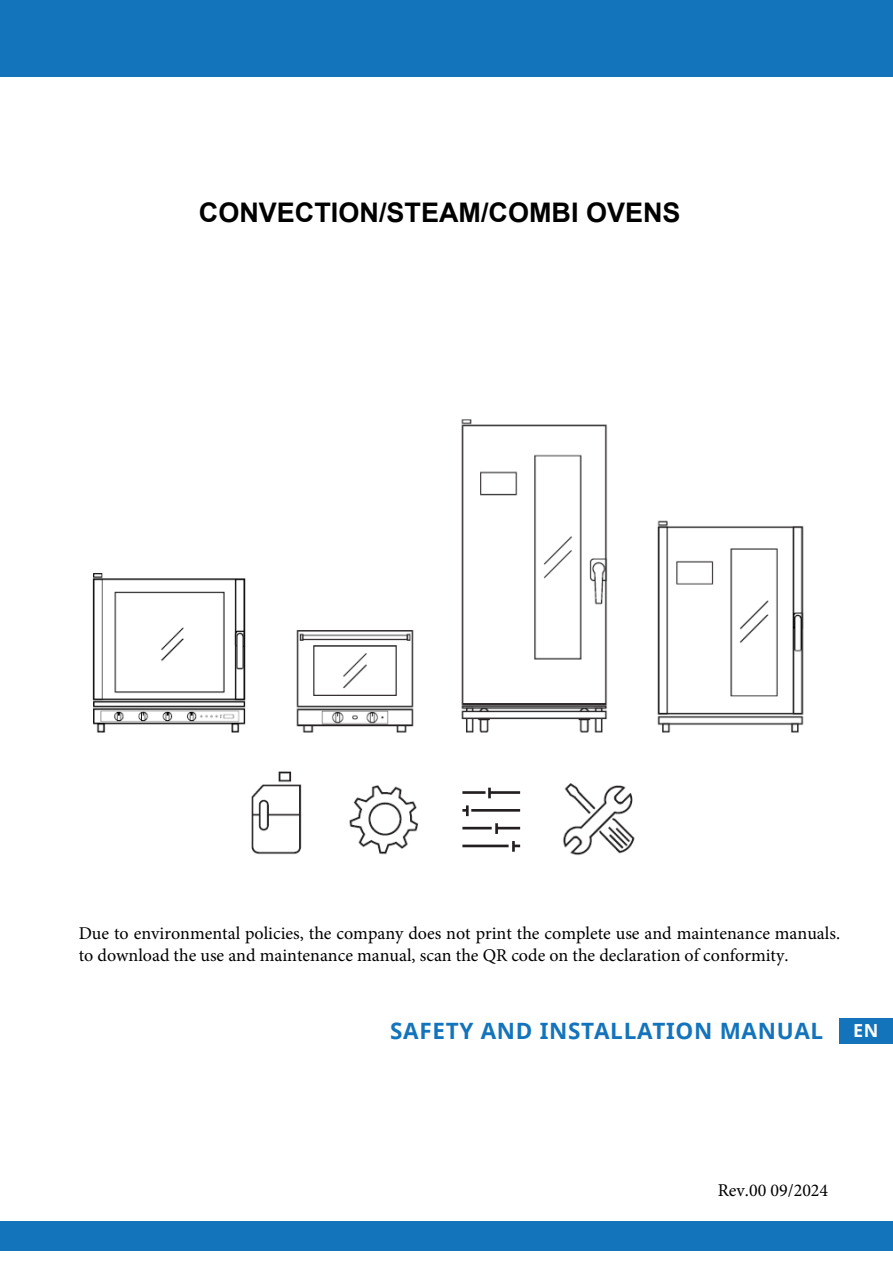
<style>
.page{position:relative;width:893px;height:1263px;background:#fff}
.page>*{position:absolute;margin:0;border:0;box-sizing:border-box;transform-origin:0 0}
.t1{font:700 27px "Arial";color:#000}
.Copertina{font:700 22.5px "Noto Sans";letter-spacing:.03em;color:#1374bb}
.t2{font:18px/21.6px "Minion Pro";color:#000}
.t3{font:700 18px "Noto Sans";color:#fff}
</style>
<div class="page">
<div style="left:839px;top:1018px;width:54px;height:25px;background:#1374bb"></div>
<img style="left:92px;top:419px;width:712px;height:437px">
<div style="left:0;top:1px;width:893px;height:76px;background:#1374bb"></div>
<div style="left:0;top:1220px;width:893px;height:30px;background:#1374bb"></div>
<h1 class="t1" style="left:199px;top:193px;width:483px">CONVECTION/STEAM/COMBI OVENS</h1>
<p class="t2" style="left:79px;top:923px;width:763px">Due to environmental policies, the company does not print the complete use and maintenance manuals. to download the use and maintenance manual, scan the QR code on the declaration of conformity.</p>
<p class="Copertina" style="left:390px;top:1014px;width:435px">SAFETY AND INSTALLATION MANUAL</p>
<p class="t3" style="left:853px;top:1018px;width:27px">EN</p>
<p class="t2" style="left:718px;top:1180px;width:112px">Rev.00 09/2024</p>
</div>
